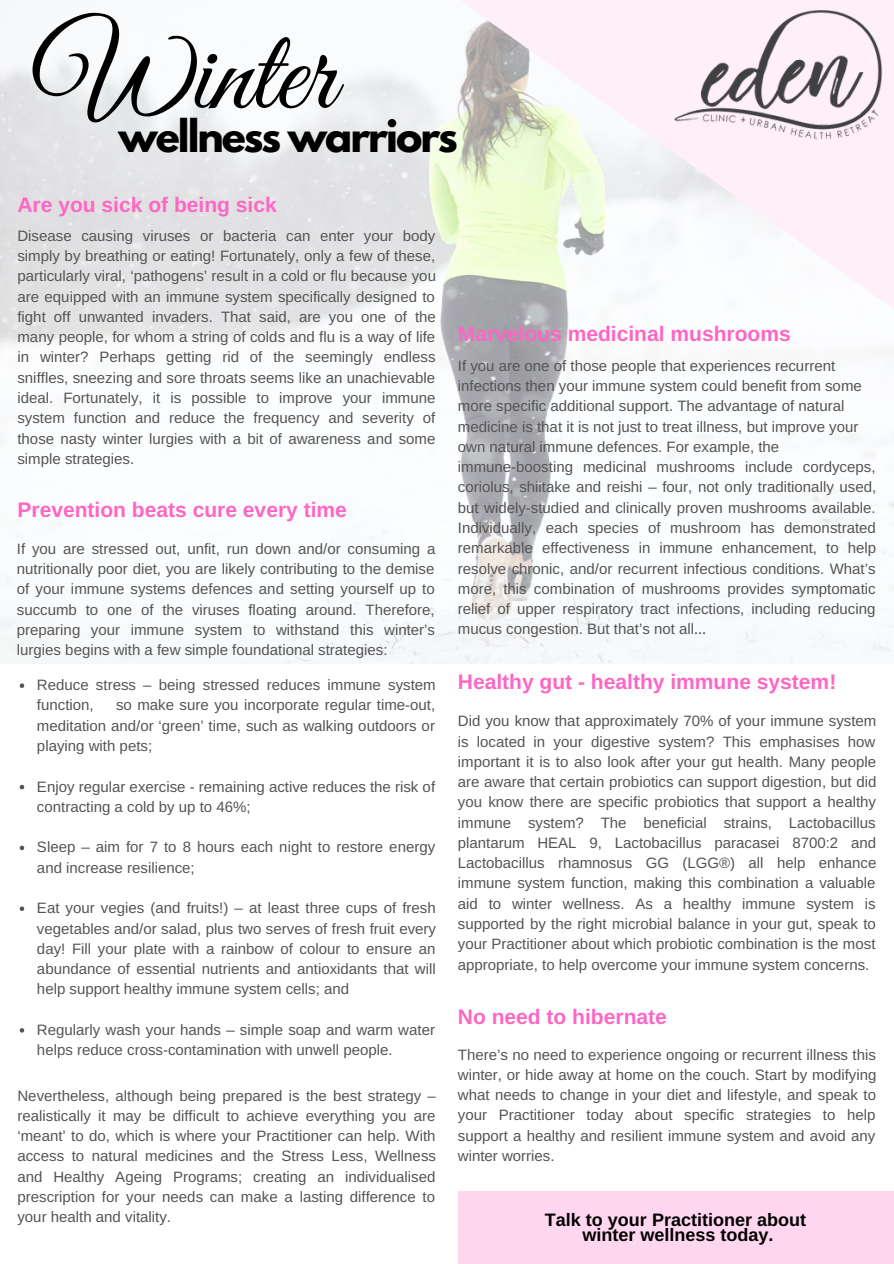
<style>
.page{position:relative;width:894px;height:1264px;background:#fff}
.page>*{position:absolute;margin:0;border:0;box-sizing:border-box;transform-origin:0 0}
.t1{font:117.45px "Great Vibes";color:#000}
.t2{font:700 39.75px "League Spartan";letter-spacing:-.05em;color:#000}
.t3{font:700 21px "Arimo";color:#ff66c4}
.t4{font:700 18px/14.9px "Arimo";color:#000;text-align:center}
.t5{font:15px/20.2px "Arimo";color:#545454;text-align:justify}
.s1{font-family:"Noto Sans Gurmukhi"}
</style>
<div class="page">
<img style="left:0;top:58px;width:893px;height:605px">
<svg style="left:431px;top:0;width:462px;height:370px"></svg>
<img style="left:657px;top:11px;width:236px;height:129px">
<div style="left:457px;top:1190px;width:436px;height:73px;background:#ffd6ef"></div>
<svg style="left:20px;top:683px;width:4px;height:5px"></svg>
<svg style="left:20px;top:784px;width:4px;height:5px"></svg>
<svg style="left:20px;top:845px;width:4px;height:5px"></svg>
<svg style="left:20px;top:906px;width:4px;height:5px"></svg>
<svg style="left:20px;top:1028px;width:4px;height:4px"></svg>
<h1 class="t1" style="left:35px;top:8px;width:302px">Winter</h1>
<h2 class="t2" style="left:119px;top:116px;width:341px">wellness warriors</h2>
<h3 class="t3" style="left:17px;top:193px;width:261px">Are you sick of being sick</h3>
<p class="t5" style="left:17px;top:225px;width:420px">Disease causing viruses or bacteria can enter your body simply by breathing or eating! Fortunately, only a few of these, particularly viral, ‘pathogens’ result in a cold or flu because you are equipped with an immune system specifically designed to fight off unwanted invaders. That said, are you one of the many people, for whom a string of colds and flu is a way of life in winter? Perhaps getting rid of the seemingly endless sniffles, sneezing and sore throats seems like an unachievable ideal. Fortunately, it is possible to improve your immune system function and reduce the frequency and severity of those nasty winter lurgies with a bit of awareness and some simple strategies.</p>
<h3 class="t3" style="left:17px;top:498px;width:331px">Prevention beats cure every time</h3>
<p class="t5" style="left:17px;top:538px;width:420px">If you are stressed out, unfit, run down and/or consuming a nutritionally poor diet, you are likely contributing to the demise of your immune systems defences and setting yourself up to succumb to one of the viruses floating around. Therefore, preparing your immune system to withstand this winter’s lurgies begins with a few simple foundational strategies:</p>
<p class="t5" style="left:37px;top:675px;width:400px">Reduce stress – being stressed reduces immune system function,</p>
<p class="t5" style="left:37px;top:695px;width:399px;text-indent:79px">so make sure you incorporate regular time-out, meditation and/or ‘green’ time, such as walking outdoors or playing with pets;</p>
<p class="t5" style="left:37px;top:776px;width:399px">Enjoy regular exercise - remaining active reduces the risk of contracting a cold by up to 46%;</p>
<p class="t5" style="left:37px;top:837px;width:399px">Sleep – aim for 7 to 8 hours each night to restore energy and increase resilience;</p>
<p class="t5" style="left:37px;top:897px;width:400px">Eat your vegies (and fruits!) – at least three cups of fresh vegetables and/or salad, plus two serves of fresh fruit every day! Fill your plate with a rainbow of colour to ensure an abundance of essential nutrients and antioxidants that will help support healthy immune system cells; and</p>
<p class="t5" style="left:37px;top:1019px;width:399px">Regularly wash your hands – simple soap and warm water helps reduce cross-contamination with unwell people.</p>
<p class="t5" style="left:17px;top:1085px;width:420px">Nevertheless, although being prepared is the best strategy – realistically it may be difficult to achieve everything you are ‘meant’ to do, which is where your Practitioner can help. With access to natural medicines and the Stress Less, Wellness and Healthy Ageing Programs; creating an individualised prescription for your needs can make a lasting difference to your health and vitality.</p>
<h3 class="t3" style="left:457px;top:322px;width:334px">Marvelous medicinal mushrooms</h3>
<p class="t5" style="left:457px;top:355px;width:420px;text-align:left">If you are one of those people that experiences recurrent infections then your immune system could benefit from some more specific additional support. The advantage of natural medicine is that it is not just to treat illness, but improve your own natural immune defences. For example, the immune-boosting medicinal mushrooms include cordyceps, coriolus, shiitake and reishi – four, not only traditionally used, but widely-studied and clinically proven mushrooms available.<br>Individually, each species of mushroom has demonstrated remarkable effectiveness in immune enhancement, to help resolve chronic, and/or recurrent infectious conditions. What’s more, this combination of mushrooms provides symptomatic relief of upper respiratory tract infections, including reducing mucus congestion. But that’s not all<span class="s1">…</span></p>
<h3 class="t3" style="left:457px;top:670px;width:380px">Healthy gut - healthy immune system!</h3>
<p class="t5" style="left:457px;top:711px;width:420px">Did you know that approximately 70% of your immune system is located in your digestive system? This emphasises how important it is to also look after your gut health. Many people are aware that certain probiotics can support digestion, but did you know there are specific probiotics that support a healthy immune system? The beneficial strains, Lactobacillus plantarum HEAL 9, Lactobacillus paracasei 8700:2 and Lactobacillus rhamnosus GG (LGG®) all help enhance immune system function, making this combination a valuable aid to winter wellness. As a healthy immune system is supported by the right microbial balance in your gut, speak to your Practitioner about which probiotic combination is the most appropriate, to help overcome your immune system concerns.</p>
<h3 class="t3" style="left:457px;top:1005px;width:210px">No need to hibernate</h3>
<p class="t5" style="left:457px;top:1044px;width:420px">There’s no need to experience ongoing or recurrent illness this winter, or hide away at home on the couch. Start by modifying what needs to change in your diet and lifestyle, and speak to your Practitioner today about specific strategies to help support a healthy and resilient immune system and avoid any winter worries.</p>
<p class="t4" style="left:544px;top:1212px;width:263px">Talk to your Practitioner about winter wellness today.</p>
</div>
